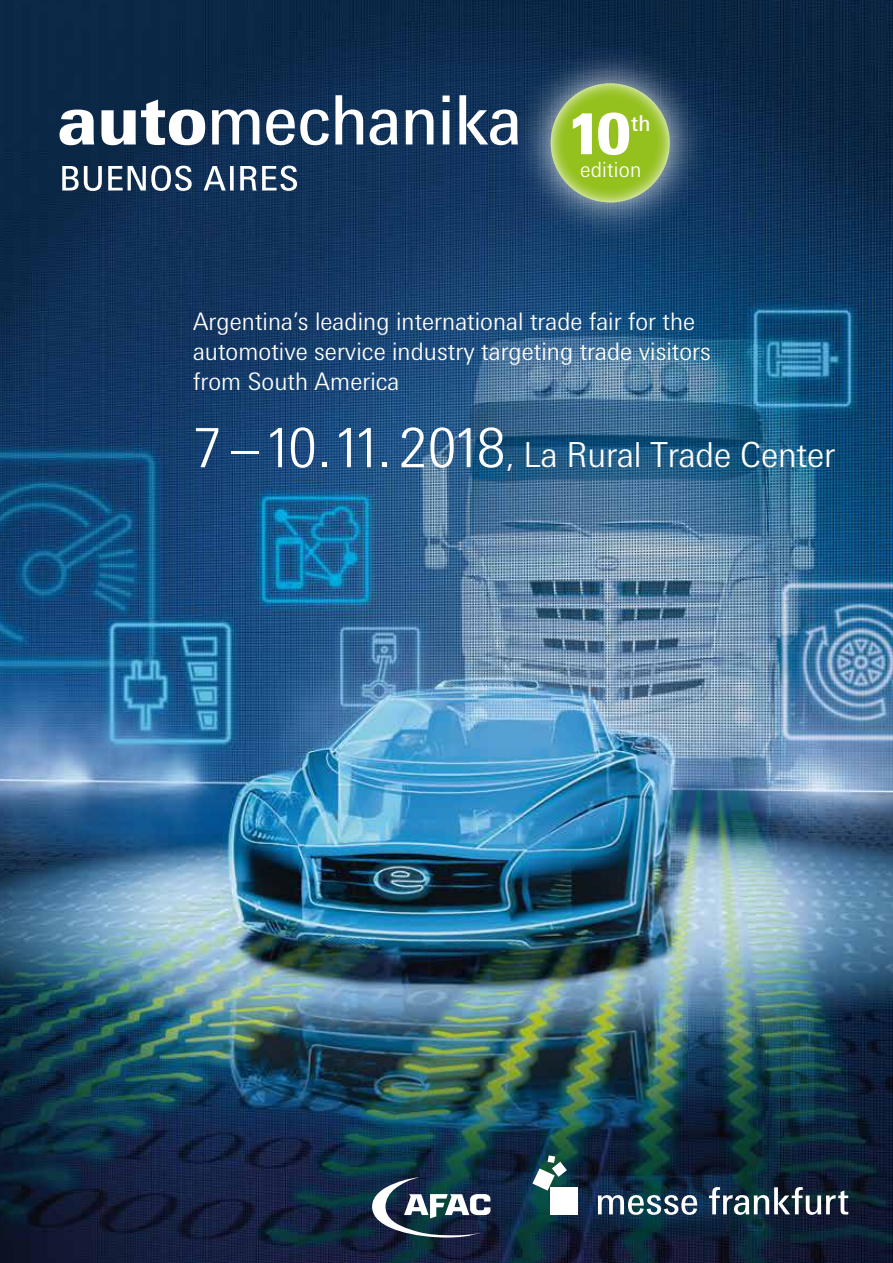
<style>
.page{position:relative;width:893px;height:1263px;background:#fff}
.page>*{position:absolute;margin:0;border:0;box-sizing:border-box;transform-origin:0 0}
.t1{font:900 57px "Messe Univers";color:#fff}
.t2{font:300 34.5px "Messe Univers";letter-spacing:-.005em;color:#fff}
.t3{font:300 24.15px/30.2px "Messe Univers";color:#fff}
.t4{font:21.9px "Messe Univers";color:#fff}
.t5{font:300 21px "Messe Univers";letter-spacing:.005em;color:#fff}
.s1{font-size:54.45px}
</style>
<div class="page">
<img style="left:0;top:0;width:893px;height:1263px">
<img style="left:499px;top:31px;width:224px;height:224px">
<svg style="left:551px;top:83px;width:119px;height:119px;background:#9dc532"></svg>
<svg style="left:62px;top:166px;width:40px;height:25px"></svg>
<svg style="left:108px;top:165px;width:84px;height:26px"></svg>
<svg style="left:204px;top:166px;width:30px;height:24px"></svg>
<svg style="left:240px;top:166px;width:16px;height:24px"></svg>
<svg style="left:262px;top:166px;width:35px;height:25px"></svg>
<svg style="left:459px;top:95px;width:59px;height:50px"></svg>
<svg style="left:442px;top:96px;width:8px;height:48px"></svg>
<svg style="left:406px;top:109px;width:27px;height:35px"></svg>
<svg style="left:370px;top:109px;width:27px;height:36px"></svg>
<svg style="left:335px;top:95px;width:28px;height:49px"></svg>
<svg style="left:266px;top:109px;width:63px;height:36px"></svg>
<svg style="left:212px;top:109px;width:47px;height:35px"></svg>
<svg style="left:101px;top:100px;width:104px;height:45px"></svg>
<svg style="left:60px;top:110px;width:34px;height:35px"></svg>
<svg style="left:372px;top:1177px;width:118px;height:60px"></svg>
<div style="left:551px;top:1187px;width:27px;height:27px;background:#fff"></div>
<svg style="left:532px;top:1155px;width:35px;height:35px"></svg>
<svg style="left:598px;top:1195px;width:99px;height:20px"></svg>
<svg style="left:709px;top:1187px;width:139px;height:28px"></svg>
<h1 class="t1" style="left:571px;top:99px;width:62px">10</h1>
<p class="t4" style="left:631px;top:111px;width:21px">th</p>
<p class="t5" style="left:580px;top:157px;width:63px">edition</p>
<p class="t3" style="left:193px;top:306px;width:519px">Argentina’s leading international trade fair for the automotive service industry targeting trade visitors from South America</p>
<h2 class="t2" style="left:193px;top:435px;width:644px"><span class="s1">7 – 10.11.2018</span>, La Rural Trade Center</h2>
</div>
